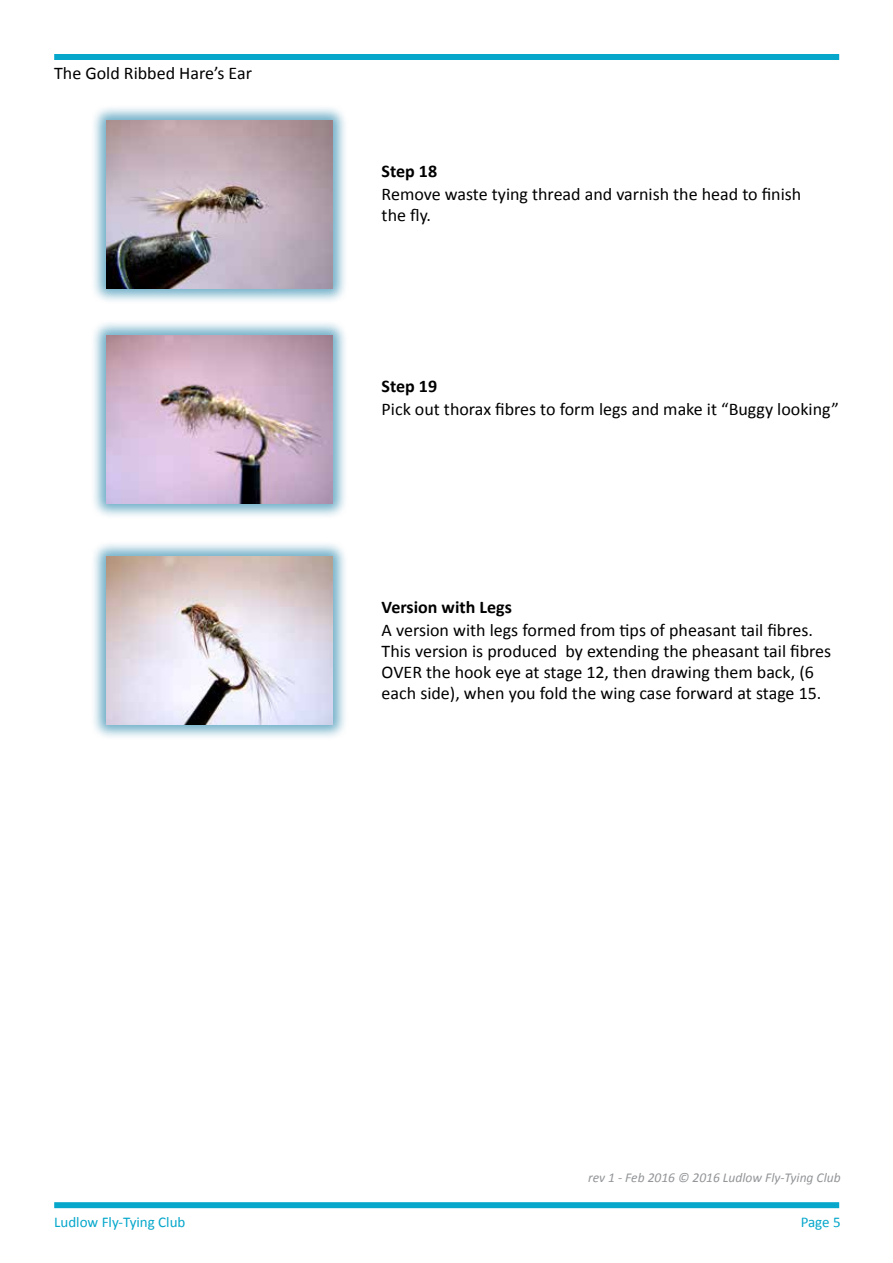
<style>
.page{position:relative;width:893px;height:1263px;background:#fff}
.page>*{position:absolute;margin:0;border:0;box-sizing:border-box;transform-origin:0 0}
.t1{font:17.85px/21px "Calibri";color:#000}
.t2{font:700 17.85px "Calibri";color:#000}
.t3{font:14.85px "Calibri";color:#06a7cb}
.t4{font:italic 13.5px "Calibri";color:#939598}
</style>
<div class="page">
<div style="left:54px;top:54px;width:785px;height:6px;background:#06a7cb"></div>
<div style="left:54px;top:1202px;width:785px;height:6px;background:#06a7cb"></div>
<div style="left:90px;top:105px;width:258px;height:200px;background:#00719d;opacity:.55"></div>
<img style="left:106px;top:121px;width:226px;height:168px">
<div style="left:90px;top:319px;width:258px;height:201px;background:#00719d;opacity:.55"></div>
<img style="left:106px;top:336px;width:226px;height:167px">
<div style="left:90px;top:540px;width:258px;height:201px;background:#00719d;opacity:.55"></div>
<img style="left:106px;top:557px;width:226px;height:168px">
<p class="t1" style="left:54px;top:63px;width:199px">The Gold Ribbed Hare’s Ear</p>
<p class="t2" style="left:382px;top:159px;width:57px">Step 18</p>
<p class="t1" style="left:382px;top:184px;width:421px">Remove waste tying thread and varnish the head to finish the fly.</p>
<p class="t2" style="left:382px;top:374px;width:57px">Step 19</p>
<p class="t1" style="left:382px;top:398px;width:459px">Pick out thorax fibres to form legs and make it “Buggy looking”</p>
<p class="t2" style="left:382px;top:595px;width:132px">Version with Legs</p>
<p class="t1" style="left:382px;top:619px;width:451px">A version with legs formed from tips of pheasant tail fibres.<br>This version is produced by extending the pheasant tail fibres OVER the hook eye at stage 12, then drawing them back, (6 each side), when you fold the wing case forward at stage 15.</p>
<p class="t4" style="left:588px;top:1168px;width:254px">rev 1 - Feb 2016 © 2016 Ludlow Fly-Tying Club</p>
<p class="t3" style="left:54px;top:1212px;width:133px">Ludlow Fly-Tying Club</p>
<p class="t3" style="left:801px;top:1212px;width:42px">Page 5</p>
</div>
